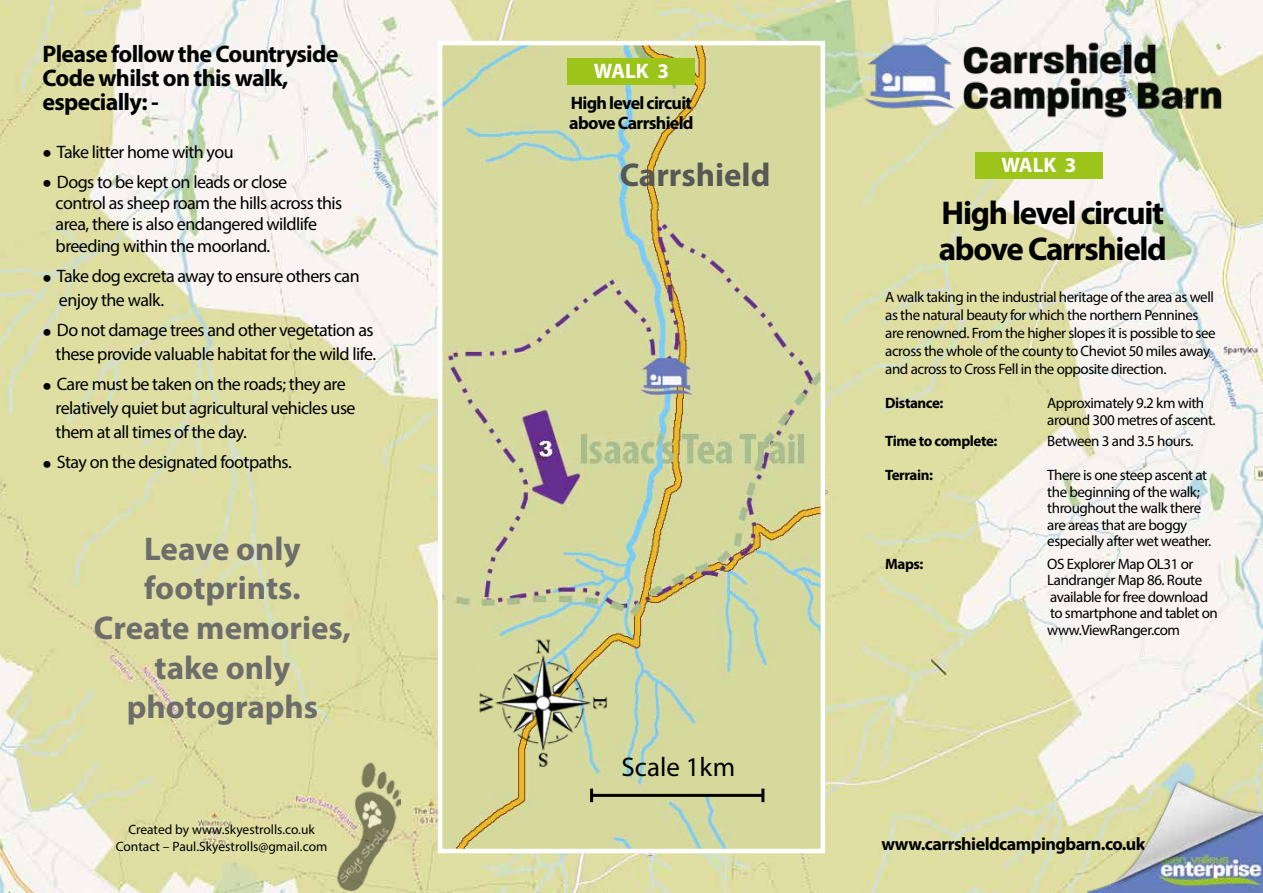
<style>
.page{position:relative;width:1263px;height:893px;background:#fff}
.page>*{position:absolute;margin:0;border:0;box-sizing:border-box;transform-origin:0 0}
.t1{font:700 33px/39.6px "Myriad Pro";color:#6d6d6c;text-align:center}
.t2{font:700 33px/36px "Myriad Pro";letter-spacing:-.04em;color:#000}
.t3{font:700 33px "Myriad Pro";color:#575756}
.t4{font:27px "Myriad Pro";color:#000}
.t5{font:700 24px/24px "Myriad Pro";letter-spacing:-.03em;color:#000}
.t6{font:700 21px "Myriad Pro";color:#fff}
.t7{font:18px/24px "Myriad Pro";letter-spacing:-.03em;color:#000}
.t8{font:700 18px/19.5px "Myriad Pro";letter-spacing:-.04em;color:#000}
.t9{font:15px/16.5px "Myriad Pro";letter-spacing:-.03em;color:#000}
.t10{font:700 15px "Myriad Pro";letter-spacing:-.03em;color:#000}
.t11{font:13.5px/16.2px "Myriad Pro";color:#000;text-align:center}
.s1{font-size:33px}
</style>
<div class="page">
<img style="left:0;top:0;width:1263px;height:893px">
<img style="left:858px;top:34px;width:374px;height:89px">
<div style="left:975px;top:152px;width:128px;height:27px;background:#9dc41a"></div>
<img style="left:1087px;top:779px;width:176px;height:114px">
<img style="left:338px;top:762px;width:62px;height:128px">
<img style="left:443px;top:46px;width:377px;height:802px">
<div style="left:438px;top:41px;width:387px;height:812px;border:4px solid #fff"></div>
<img style="left:474px;top:620px;width:146px;height:160px">
<div style="left:568px;top:58px;width:127px;height:27px;background:#9dc41a"></div>
<hr style="left:592px;top:794px;width:171px;height:3px;background:#000">
<svg style="left:590px;top:789px;width:3px;height:13px"></svg>
<svg style="left:761px;top:789px;width:3px;height:13px"></svg>
<h3 class="t5" style="left:43px;top:41px;width:297px">Please follow the Countryside<br>Code whilst on this walk, especially: -</h3>
<p class="t7" style="left:43px;top:139px;width:193px"><span class="s1">•</span> Take litter home with you</p>
<p class="t7" style="left:56px;top:171px;width:288px;line-height:21.5px;text-indent:-13px"><span class="s1">•</span> Dogs to be kept on leads or close<br>control as sheep roam the hills across this area, there is also endangered wildlife breeding within the moorland.</p>
<p class="t7" style="left:59px;top:264px;width:302px;text-indent:-16px"><span class="s1">•</span> Take dog excreta away to ensure others can enjoy the walk.</p>
<p class="t7" style="left:43px;top:318px;width:335px;text-align:right"><span class="s1">•</span> Do not damage trees and other vegetation as these provide valuable habitat for the wild life.</p>
<p class="t7" style="left:56px;top:372px;width:301px;text-indent:-13px"><span class="s1">•</span> Care must be taken on the roads; they are relatively quiet but agricultural vehicles use them at all times of the day.</p>
<p class="t7" style="left:43px;top:450px;width:251px"><span class="s1">•</span> Stay on the designated footpaths.</p>
<h1 class="t1" style="left:94px;top:528px;width:259px">Leave only footprints.<br>Create memories, take only photographs</h1>
<p class="t11" style="left:116px;top:821px;width:213px">Created by www.skyestrolls.co.uk<br>Contact – Paul.Skyestrolls@gmail.com</p>
<h3 class="t6" style="left:594px;top:57px;width:77px">WALK 3</h3>
<p class="t8" style="left:569px;top:93px;width:126px">High level circuit above Carrshield</p>
<h1 class="t3" style="left:620px;top:153px;width:152px">Carrshield</h1>
<h2 class="t4" style="left:621px;top:751px;width:115px">Scale 1km</h2>
<h3 class="t6" style="left:1001px;top:151px;width:77px">WALK 3</h3>
<h1 class="t2" style="left:939px;top:193px;width:229px">High level circuit above Carrshield</h1>
<p class="t9" style="left:885px;top:287px;width:332px;line-height:18px">A walk taking in the industrial heritage of the area as well as the natural beauty for which the northern Pennines are renowned. From the higher slopes it is possible to see across the whole of the county to Cheviot 50 miles away and across to Cross Fell in the opposite direction.</p>
<p class="t10" style="left:885px;top:393px;width:60px">Distance:</p>
<p class="t9" style="left:1047px;top:395px;width:170px">Approximately 9.2 km with around 300 metres of ascent.</p>
<p class="t10" style="left:885px;top:431px;width:114px">Time to complete:</p>
<p class="t9" style="left:1047px;top:432px;width:148px">Between 3 and 3.5 hours.</p>
<p class="t10" style="left:885px;top:465px;width:49px">Terrain:</p>
<p class="t9" style="left:1047px;top:467px;width:166px">There is one steep ascent at the beginning of the walk; throughout the walk there are areas that are boggy especially after wet weather.</p>
<p class="t10" style="left:885px;top:554px;width:40px">Maps:</p>
<p class="t9" style="left:1047px;top:555px;width:172px">OS Explorer Map OL31 or<br>Landranger Map 86. Route available for free download to smartphone and tablet on www.ViewRanger.com</p>
<p class="t8" style="left:881px;top:833px;width:266px">www.carrshieldcampingbarn.co.uk</p>
</div>
